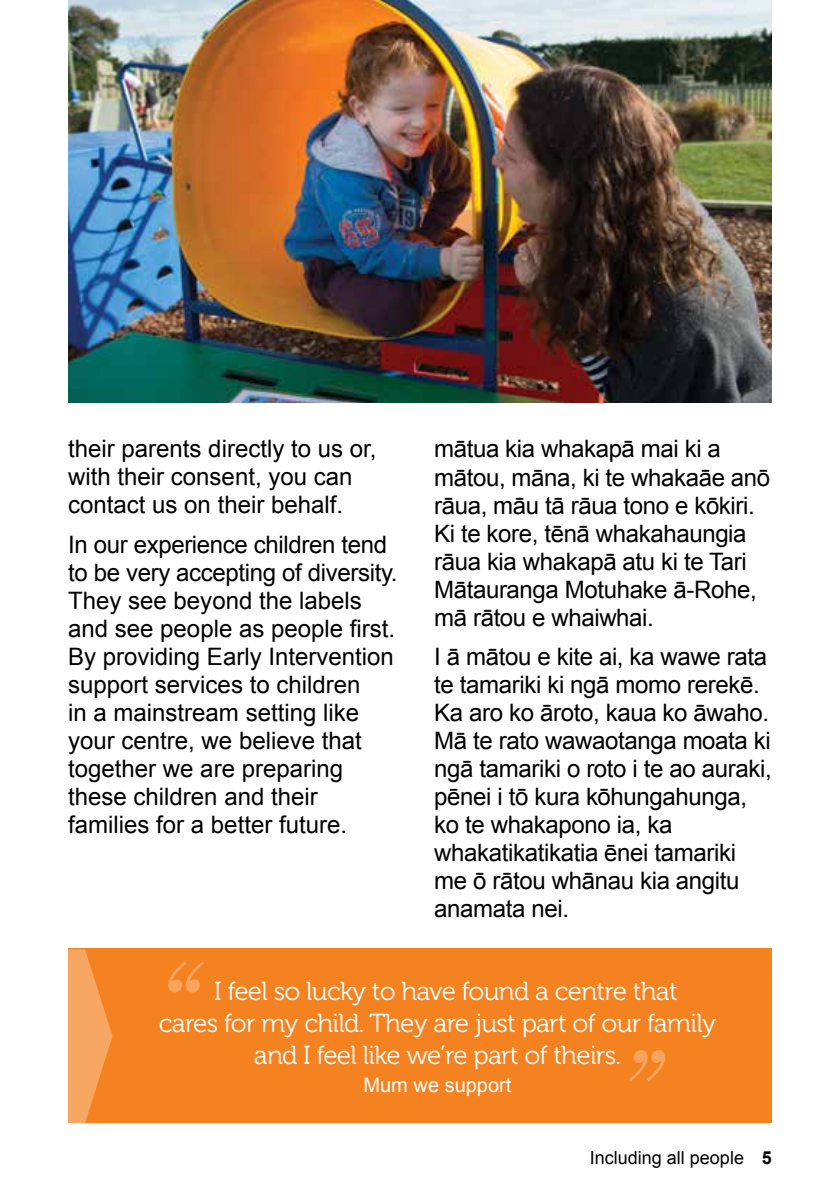
<style>
.page{position:relative;width:840px;height:1191px;background:#fff}
.page>*{position:absolute;margin:0;border:0;box-sizing:border-box;transform-origin:0 0}
.t1{font:26px "Museo 300";letter-spacing:-.025em;color:#fff}
.t2{font:24px/28px "Arial";letter-spacing:-.015em;color:#000}
.t3{font:20px "Arial";color:#fff}
.t4{font:18px "Arial";color:#000}
.s1{font-weight:700}
</style>
<div class="page">
<img style="left:68px;top:0;width:703px;height:403px">
<div style="left:68px;top:948px;width:703px;height:175px;background:#f58220"></div>
<svg style="left:168px;top:961px;width:36px;height:31px"></svg>
<svg style="left:629px;top:1050px;width:36px;height:31px"></svg>
<svg style="left:68px;top:949px;width:44px;height:174px"></svg>
<p class="t2" style="left:68px;top:435px;width:310px">their parents directly to us or, with their consent, you can contact us on their behalf.</p>
<p class="t2" style="left:68px;top:530px;width:331px">In our experience children tend to be very accepting of diversity.<br>They see beyond the labels and see people as people first.<br>By providing Early Intervention support services to children<br>in a mainstream setting like your centre, we believe that together we are preparing these children and their families for a better future.</p>
<p class="t2" style="left:434px;top:435px;width:337px">mātua kia whakapā mai ki a mātou, māna, ki te whakaāe anō rāua, māu tā rāua tono e kōkiri.<br>Ki te kore, tēnā whakahaungia rāua kia whakapā atu ki te Tari<br>Mātauranga Motuhake ā-Rohe, mā rātou e whaiwhai.</p>
<p class="t2" style="left:434px;top:643px;width:339px">I ā mātou e kite ai, ka wawe rata te tamariki ki ngā momo rerekē.<br>Ka aro ko āroto, kaua ko āwaho.<br>Mā te rato wawaotanga moata ki ngā tamariki o roto i te ao auraki, pēnei i tō kura kōhungahunga, ko te whakapono ia, ka whakatikatikatia ēnei tamariki me ō rātou whānau kia angitu anamata nei.</p>
<p class="t1" style="left:214px;top:976px;width:464px">I feel so lucky to have found a centre that</p>
<p class="t1" style="left:159px;top:1008px;width:558px">cares for my child. They are just part of our family</p>
<p class="t1" style="left:254px;top:1040px;width:368px">and I feel like we’re part of theirs.</p>
<p class="t3" style="left:363px;top:1071px;width:149px">Mum we support</p>
<p class="t4" style="left:589px;top:1145px;width:183px">Including all people <span class="s1">5</span></p>
</div>
